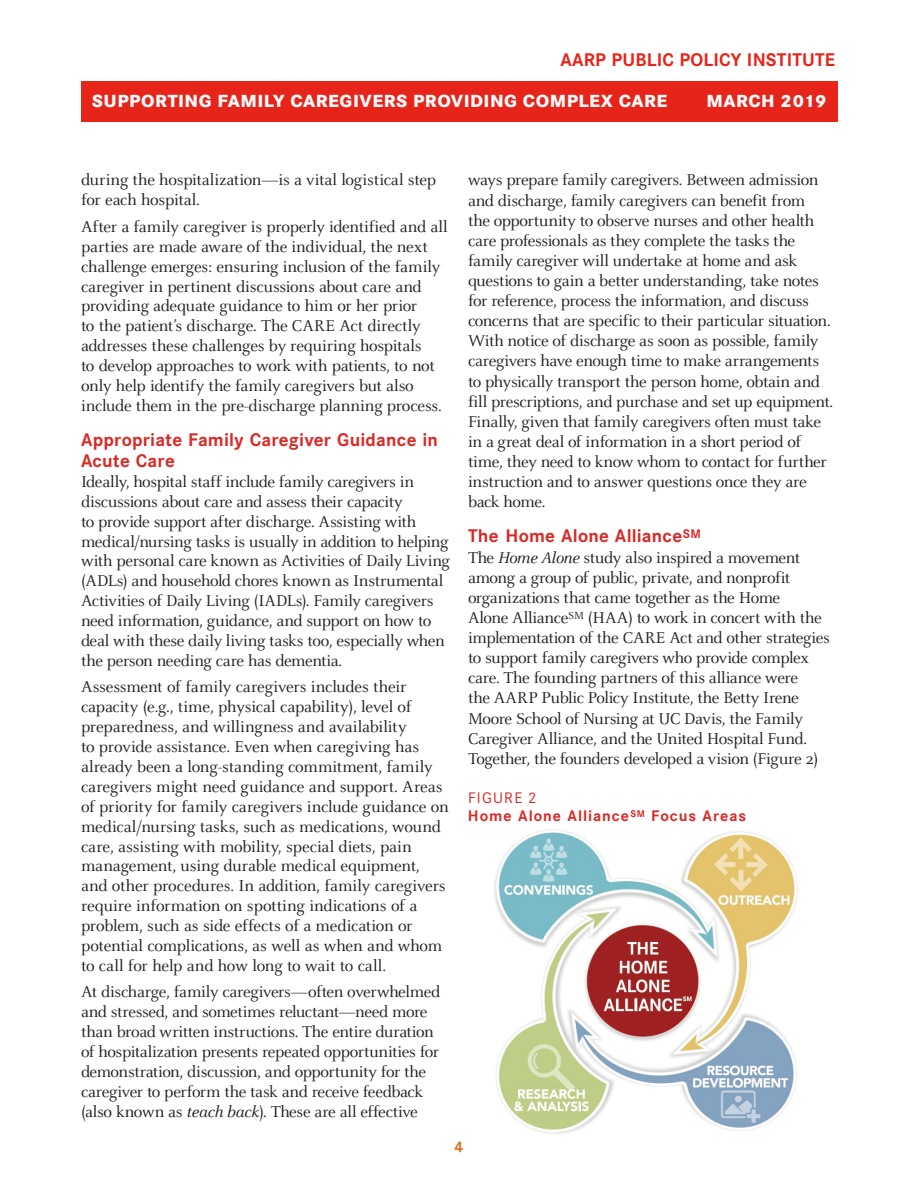
<style>
.page{position:relative;width:918px;height:1188px;background:#fff}
.page>*{position:absolute;margin:0;border:0;box-sizing:border-box;transform-origin:0 0}
.t1{font:700 18px/21.5px "Tbsffb Corporate S";letter-spacing:.01em;color:#da2926}
.t2{font:700 18px "Pmdwjl Corporate S";letter-spacing:.01em;color:#e72419}
.t3{font:17.25px/20px "Qtxwvn Celeste Pro";letter-spacing:-.02em;color:#231f20}
.t4{font:800 17.25px "Vjkqsg Corporate S";letter-spacing:.025em;color:#f7f8f9}
.t5{font:700 15px/18px "Tbsffb Corporate S";letter-spacing:.065em;color:#da2926}
.t6{font:700 15px "Tbsffb Corporate S";color:#dd6e1c}
.s1{font-family:"Ghbtwm Celeste Pro";font-style:italic}
.s2{font-family:"Jnqhrp Corporate S";font-weight:400}
</style>
<div class="page">
<div style="left:81px;top:81px;width:756px;height:40px;background:#e72419"></div>
<img style="left:494px;top:829px;width:304px;height:305px">
<p class="t2" style="left:561px;top:49px;width:276px">AARP PUBLIC POLICY INSTITUTE</p>
<p class="t4" style="left:92px;top:90px;width:577px">SUPPORTING FAMILY CAREGIVERS PROVIDING COMPLEX CARE</p>
<p class="t4" style="left:706px;top:90px;width:121px">MARCH 2019</p>
<p class="t3" style="left:81px;top:170px;width:357px">during the hospitalization—is a vital logistical step for each hospital.</p>
<p class="t3" style="left:81px;top:216px;width:368px">After a family caregiver is properly identified and all parties are made aware of the individual, the next challenge emerges: ensuring inclusion of the family caregiver in pertinent discussions about care and providing adequate guidance to him or her prior<br>to the patient’s discharge. The CARE Act directly addresses these challenges by requiring hospitals<br>to develop approaches to work with patients, to not only help identify the family caregivers but also include them in the pre-discharge planning process.</p>
<h2 class="t1" style="left:81px;top:429px;width:359px">Appropriate Family Caregiver Guidance in<br>Acute Care</h2>
<p class="t3" style="left:81px;top:471px;width:371px">Ideally, hospital staff include family caregivers in discussions about care and assess their capacity<br>to provide support after discharge. Assisting with medical/nursing tasks is usually in addition to helping with personal care known as Activities of Daily Living (ADLs) and household chores known as Instrumental Activities of Daily Living (IADLs). Family caregivers need information, guidance, and support on how to deal with these daily living tasks too, especially when the person needing care has dementia.</p>
<p class="t3" style="left:81px;top:677px;width:369px">Assessment of family caregivers includes their capacity (e.g., time, physical capability), level of preparedness, and willingness and availability<br>to provide assistance. Even when caregiving has already been a long-standing commitment, family caregivers might need guidance and support. Areas of priority for family caregivers include guidance on medical/nursing tasks, such as medications, wound care, assisting with mobility, special diets, pain management, using durable medical equipment, and other procedures. In addition, family caregivers require information on spotting indications of a problem, such as side effects of a medication or potential complications, as well as when and whom to call for help and how long to wait to call.</p>
<p class="t3" style="left:81px;top:982px;width:361px">At discharge, family caregivers—often overwhelmed and stressed, and sometimes reluctant—need more than broad written instructions. The entire duration of hospitalization presents repeated opportunities for demonstration, discussion, and opportunity for the caregiver to perform the task and receive feedback (also known as <span class="s1">teach back</span>). These are all effective</p>
<p class="t3" style="left:468px;top:170px;width:367px">ways prepare family caregivers. Between admission and discharge, family caregivers can benefit from<br>the opportunity to observe nurses and other health care professionals as they complete the tasks the family caregiver will undertake at home and ask questions to gain a better understanding, take notes for reference, process the information, and discuss concerns that are specific to their particular situation.<br>With notice of discharge as soon as possible, family caregivers have enough time to make arrangements to physically transport the person home, obtain and fill prescriptions, and purchase and set up equipment.<br>Finally, given that family caregivers often must take in a great deal of information in a short period of time, they need to know whom to contact for further instruction and to answer questions once they are back home.</p>
<h2 class="t1" style="left:468px;top:526px;width:234px">The Home Alone Alliance<sup>SM</sup></h2>
<p class="t3" style="left:468px;top:547px;width:363px">The <span class="s1">Home Alone</span> study also inspired a movement among a group of public, private, and nonprofit organizations that came together as the Home<br>Alone Alliance<sup>SM</sup> (HAA) to work in concert with the implementation of the CARE Act and other strategies to support family caregivers who provide complex care. The founding partners of this alliance were<br>the AARP Public Policy Institute, the Betty Irene Moore School of Nursing at UC Davis, the Family Caregiver Alliance, and the United Hospital Fund.<br>Together, the founders developed a vision (Figure 2)</p>
<p class="t5" style="left:468px;top:789px;width:280px"><span class="s2">FIGURE 2<br></span>Home Alone Alliance<sup>SM</sup> Focus Areas</p>
<p class="t6" style="left:454px;top:1137px;width:11px">4</p>
</div>
